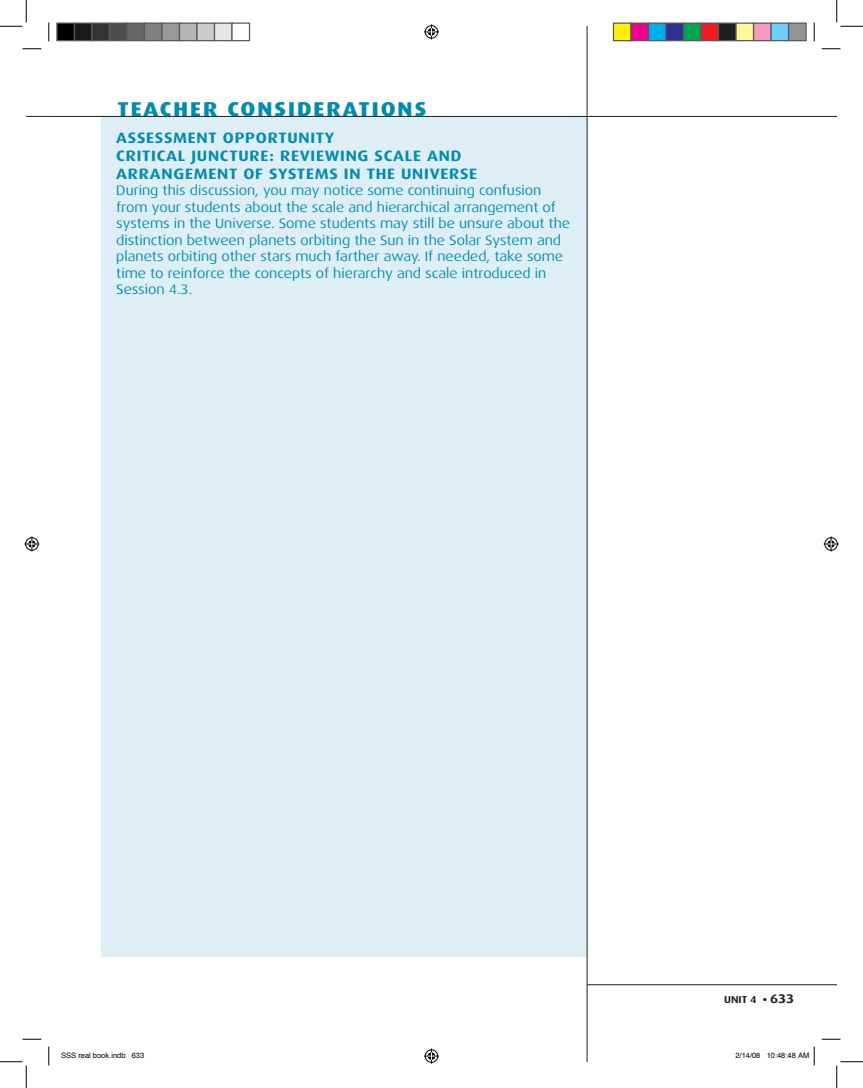
<style>
.page{position:relative;width:863px;height:1088px;background:#fff}
.page>*{position:absolute;margin:0;border:0;box-sizing:border-box;transform-origin:0 0}
.t1{font:800 20px "Dax Wide";letter-spacing:.1em;color:#008bb0}
.t2{font:700 15px "Dax Wide";letter-spacing:.05em;color:#008bb0}
.t3{font:13.75px/16.5px "Dax Wide";color:#008bb0}
.t4{font:700 10px "Dax Wide";color:#231f20}
.t5{font:7.5px "Helvetica";color:#000}
.s1{font-size:12.5px}
</style>
<div class="page">
<div style="left:101px;top:117px;width:485px;height:839px;background:#ddeef5"></div>
<hr style="left:587px;top:984px;width:249px;height:1px;background:#231f20">
<hr style="left:586px;top:26px;width:1px;height:1035px;background:#231f20">
<hr style="left:49px;top:116px;width:787px;height:1px;background:#231f20">
<svg style="left:26px;top:116px;width:24px;height:1px"></svg>
<svg style="left:22px;top:48px;width:19px;height:2px"></svg>
<svg style="left:821px;top:48px;width:19px;height:2px"></svg>
<svg style="left:22px;top:1038px;width:19px;height:2px"></svg>
<svg style="left:821px;top:1038px;width:19px;height:2px"></svg>
<svg style="left:48px;top:22px;width:2px;height:19px"></svg>
<svg style="left:48px;top:1046px;width:2px;height:19px"></svg>
<svg style="left:813px;top:22px;width:2px;height:19px"></svg>
<svg style="left:0;top:0;width:27px;height:27px"></svg>
<svg style="left:0;top:1061px;width:27px;height:27px"></svg>
<svg style="left:836px;top:0;width:26px;height:27px"></svg>
<svg style="left:836px;top:1061px;width:26px;height:27px"></svg>
<svg style="left:424px;top:24px;width:15px;height:15px"></svg>
<svg style="left:424px;top:1048px;width:15px;height:15px"></svg>
<svg style="left:24px;top:536px;width:15px;height:15px"></svg>
<svg style="left:823px;top:536px;width:15px;height:15px"></svg>
<div style="left:57px;top:23px;width:17px;height:18px;background:#000"></div>
<div style="left:56px;top:22px;width:19px;height:19px;border:1px solid #595959"></div>
<div style="left:74px;top:23px;width:18px;height:18px;background:#1a1a1a"></div>
<div style="left:74px;top:22px;width:18px;height:19px;border:1px solid #595959"></div>
<div style="left:92px;top:23px;width:17px;height:18px;background:#333"></div>
<div style="left:91px;top:22px;width:19px;height:19px;border:1px solid #595959"></div>
<div style="left:109px;top:23px;width:18px;height:18px;background:#4d4d4d"></div>
<div style="left:109px;top:22px;width:19px;height:19px;border:1px solid #595959"></div>
<div style="left:127px;top:23px;width:17px;height:18px;background:#666"></div>
<div style="left:126px;top:22px;width:19px;height:19px;border:1px solid #595959"></div>
<div style="left:144px;top:23px;width:18px;height:18px;background:#808080"></div>
<div style="left:144px;top:22px;width:18px;height:19px;border:1px solid #595959"></div>
<div style="left:162px;top:23px;width:17px;height:18px;background:#999"></div>
<div style="left:161px;top:22px;width:19px;height:19px;border:1px solid #595959"></div>
<div style="left:179px;top:23px;width:18px;height:18px;background:#b3b3b3"></div>
<div style="left:179px;top:22px;width:19px;height:19px;border:1px solid #595959"></div>
<div style="left:197px;top:23px;width:17px;height:18px;background:#ccc"></div>
<div style="left:196px;top:22px;width:19px;height:19px;border:1px solid #595959"></div>
<div style="left:214px;top:23px;width:18px;height:18px;background:#e6e6e6"></div>
<div style="left:214px;top:22px;width:18px;height:19px;border:1px solid #595959"></div>
<div style="left:231px;top:22px;width:19px;height:19px;border:1px solid #595959"></div>
<div style="left:613px;top:23px;width:18px;height:18px;background:#fff101"></div>
<div style="left:612px;top:22px;width:19px;height:19px;border:1px solid #595959"></div>
<div style="left:631px;top:23px;width:17px;height:18px;background:#ed028c"></div>
<div style="left:630px;top:22px;width:19px;height:19px;border:1px solid #595959"></div>
<div style="left:648px;top:23px;width:18px;height:18px;background:#00aeef"></div>
<div style="left:648px;top:22px;width:18px;height:19px;border:1px solid #595959"></div>
<div style="left:666px;top:23px;width:17px;height:18px;background:#2e3092"></div>
<div style="left:665px;top:22px;width:19px;height:19px;border:1px solid #595959"></div>
<div style="left:683px;top:23px;width:18px;height:18px;background:#00a54f"></div>
<div style="left:682px;top:22px;width:19px;height:19px;border:1px solid #595959"></div>
<div style="left:701px;top:23px;width:17px;height:18px;background:#ee1d23"></div>
<div style="left:700px;top:22px;width:19px;height:19px;border:1px solid #595959"></div>
<div style="left:718px;top:23px;width:18px;height:18px;background:#231f20"></div>
<div style="left:718px;top:22px;width:18px;height:19px;border:1px solid #595959"></div>
<div style="left:736px;top:23px;width:17px;height:18px;background:#fff79a"></div>
<div style="left:735px;top:22px;width:19px;height:19px;border:1px solid #595959"></div>
<div style="left:753px;top:23px;width:18px;height:18px;background:#f499c2"></div>
<div style="left:752px;top:22px;width:19px;height:19px;border:1px solid #595959"></div>
<div style="left:771px;top:23px;width:17px;height:18px;background:#6bcff6"></div>
<div style="left:770px;top:22px;width:19px;height:19px;border:1px solid #595959"></div>
<div style="left:788px;top:23px;width:18px;height:18px;background:#939598"></div>
<div style="left:788px;top:22px;width:18px;height:19px;border:1px solid #595959"></div>
<svg style="left:813px;top:1046px;width:2px;height:19px"></svg>
<h1 class="t1" style="left:118px;top:98px;width:310px">TEACHER CONSIDERATIONS</h1>
<p class="t2" style="left:116px;top:129px;width:22px">ASSESS</p>
<p class="t2" style="left:173px;top:129px;width:25px">MENT</p>
<p class="t2" style="left:223px;top:129px;width:12px">OPP</p>
<p class="t2" style="left:256px;top:129px;width:33px">ORTUNITY</p>
<p class="t2" style="left:116px;top:147px;width:30px">CRITICAL</p>
<p class="t2" style="left:191px;top:147px;width:17px">JUNCTU</p>
<p class="t2" style="left:249px;top:147px;width:72px">RE: REVIEWING</p>
<p class="t2" style="left:374px;top:147px;width:11px">SCALE</p>
<p class="t2" style="left:427px;top:147px;width:13px">AND</p>
<p class="t2" style="left:116px;top:165px;width:46px">ARRANGE</p>
<p class="t2" style="left:194px;top:165px;width:25px">MENT</p>
<p class="t2" style="left:243px;top:165px;width:45px">OF SYSTE</p>
<p class="t2" style="left:314px;top:165px;width:63px">MSIN THE</p>
<p class="t2" style="left:401px;top:165px;width:10px">UNI</p>
<p class="t2" style="left:429px;top:165px;width:40px">VERSE</p>
<p class="t3" style="left:116px;top:182px;width:455px">During this discussion, you may notice some continuing confusion from your students about the scale and hierarchical arrangement of systems in the Universe. Some students may still be unsure about the distinction between planets orbiting the Sun in the Solar System and planets orbiting other stars much farther away. If needed, take some time to reinforce the concepts of hierarchy and scale introduced in Session 4.3.</p>
<p class="t4" style="left:724px;top:993px;width:72px">UNIT 4 • <span class="s1">633</span></p>
<p class="t5" style="left:61px;top:1048px;width:84px">SSS real book.indb 633</p>
<p class="t5" style="left:735px;top:1048px;width:75px">2/14/08 10:48:48 AM</p>
</div>
